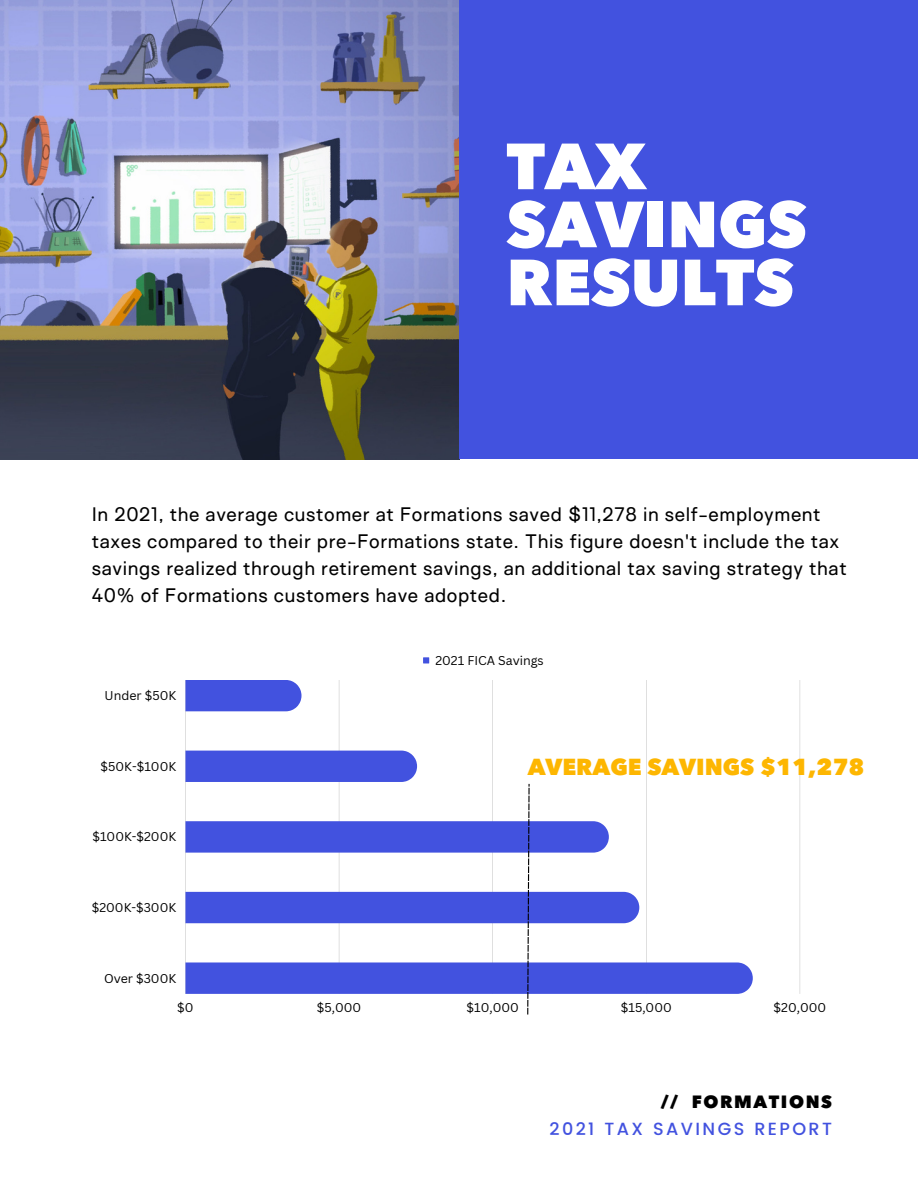
<style>
.page{position:relative;width:918px;height:1188px;background:#fff}
.page>*{position:absolute;margin:0;border:0;box-sizing:border-box;transform-origin:0 0}
.t1{font:800 64.5px/58.1px "Avenir Next LT Pro";color:#fff}
.t2{font:800 22.95px "Avenir Next LT Pro";color:#fdb601}
.t3{font:18px/27px "Surt Normal";letter-spacing:.035em;color:#000}
.t4{font:500 17.55px "Poppins";letter-spacing:.135em;color:#4252df}
.t5{font:800 17.55px "Avenir Next LT Pro";letter-spacing:.09em;color:#000}
.t6{font:12.45px "Canva Sans";color:#000}
</style>
<div class="page">
<img style="left:0;top:0;width:459px;height:459px">
<div style="left:459px;top:0;width:459px;height:459px;background:#4252df"></div>
<svg style="left:423px;top:657px;width:6px;height:6px"></svg>
<svg style="left:185px;top:680px;width:615px;height:314px"></svg>
<div style="left:185px;top:680px;width:117px;height:31px;background:#4252df"></div>
<svg style="left:185px;top:751px;width:568px;height:264px"></svg>
<h1 class="t1" style="left:506px;top:144px;width:302px">TAX<br>SAVINGS<br>RESULTS</h1>
<p class="t3" style="left:92px;top:500px;width:756px">In 2021, the average customer at Formations saved $11,278 in self-employment taxes compared to their pre-Formations state. This figure doesn't include the tax savings realized through retirement savings, an additional tax saving strategy that 40% of Formations customers have adopted.</p>
<p class="t6" style="left:105px;top:687px;width:73px">Under $50K</p>
<p class="t6" style="left:101px;top:757px;width:77px">$50K-$100K</p>
<p class="t6" style="left:92px;top:828px;width:85px">$100K-$200K</p>
<p class="t6" style="left:92px;top:899px;width:86px">$200K-$300K</p>
<p class="t6" style="left:104px;top:969px;width:74px">Over $300K</p>
<p class="t6" style="left:435px;top:651px;width:110px">2021 FICA Savings</p>
<p class="t2" style="left:528px;top:758px;width:338px">AVERAGE SAVINGS $11,278</p>
<p class="t6" style="left:177px;top:998px;width:18px">$0</p>
<p class="t6" style="left:317px;top:998px;width:46px">$5,000</p>
<p class="t6" style="left:467px;top:998px;width:54px">$10,000</p>
<p class="t6" style="left:621px;top:998px;width:52px">$15,000</p>
<p class="t6" style="left:774px;top:998px;width:54px">$20,000</p>
<p class="t5" style="left:661px;top:1095px;width:173px">// FORMATIONS</p>
<p class="t4" style="left:550px;top:1119px;width:284px">2021 TAX SAVINGS REPORT</p>
</div>
